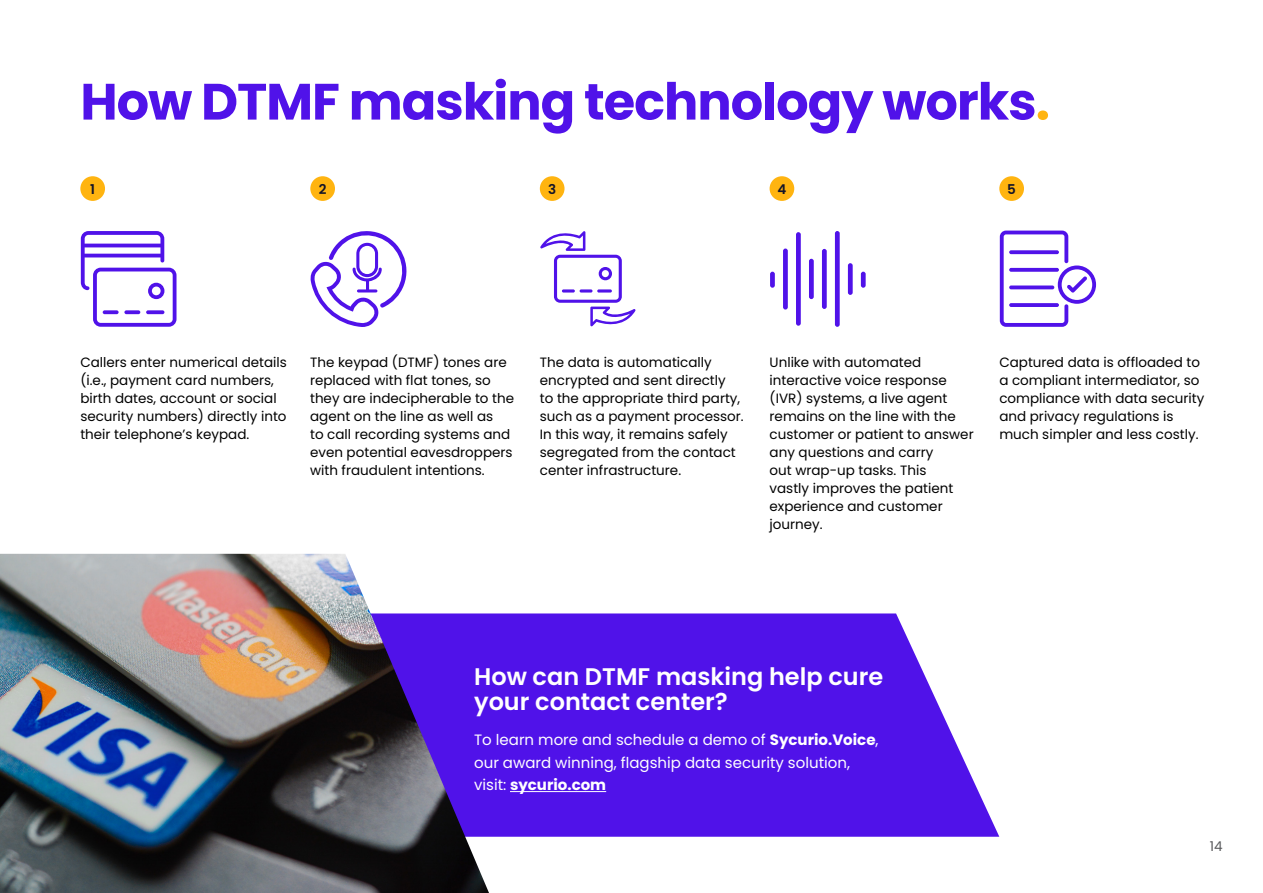
<style>
.page{position:relative;width:1263px;height:893px;background:#fff}
.page>*{position:absolute;margin:0;border:0;box-sizing:border-box;transform-origin:0 0}
.t1{font:700 51px "Poppins";letter-spacing:-.02em;color:#5012e9}
.t2{font:600 24px/25.2px "Poppins";color:#fff}
.t3{font:15px/22.5px "Poppins";color:#fff}
.t4{font:13.5px/18px "Poppins";color:#000}
.t5{font:600 13.5px "Poppins";color:#131428}
.t6{font:13.5px "Poppins";color:#58595b}
.s1{color:#ffb410}
.s2{font-weight:700}
</style>
<div class="page">
<div style="left:80px;top:176px;width:25px;height:25px;background:#ffb410;border-radius:50%"></div>
<svg style="left:81px;top:231px;width:96px;height:96px"></svg>
<div style="left:310px;top:176px;width:25px;height:25px;background:#ffb410;border-radius:50%"></div>
<svg style="left:310px;top:231px;width:97px;height:96px"></svg>
<div style="left:540px;top:176px;width:24px;height:25px;background:#ffb410;border-radius:50%"></div>
<svg style="left:540px;top:231px;width:96px;height:96px"></svg>
<div style="left:769px;top:176px;width:25px;height:25px;background:#ffb410;border-radius:50%"></div>
<svg style="left:783px;top:249px;width:5px;height:61px"></svg>
<svg style="left:809px;top:259px;width:5px;height:40px"></svg>
<svg style="left:822px;top:249px;width:5px;height:60px"></svg>
<svg style="left:835px;top:231px;width:5px;height:96px"></svg>
<svg style="left:848px;top:263px;width:5px;height:32px"></svg>
<svg style="left:861px;top:272px;width:5px;height:16px"></svg>
<svg style="left:770px;top:272px;width:5px;height:16px"></svg>
<svg style="left:796px;top:232px;width:5px;height:94px"></svg>
<div style="left:999px;top:176px;width:25px;height:25px;background:#ffb410;border-radius:50%"></div>
<svg style="left:1000px;top:231px;width:96px;height:96px"></svg>
<svg style="left:1009px;top:250px;width:50px;height:4px"></svg>
<svg style="left:1009px;top:268px;width:50px;height:4px"></svg>
<svg style="left:1009px;top:285px;width:45px;height:4px"></svg>
<svg style="left:1009px;top:303px;width:50px;height:4px"></svg>
<svg style="left:489px;top:613px;width:510px;height:224px;background:#622aeb"></svg>
<img style="left:0;top:554px;width:489px;height:339px">
<hr style="left:510px;top:791px;width:96px;height:1px;background:#fff">
<h1 class="t1" style="left:80px;top:72px;width:971px">How DTMF masking technology works<span class="s1">.</span></h1>
<p class="t5" style="left:90px;top:182px;width:6px">1</p>
<p class="t5" style="left:319px;top:182px;width:9px">2</p>
<p class="t5" style="left:548px;top:182px;width:10px">3</p>
<p class="t5" style="left:777px;top:182px;width:10px">4</p>
<p class="t5" style="left:1007px;top:182px;width:10px">5</p>
<p class="t4" style="left:80px;top:353px;width:208px">Callers enter numerical details (i.e., payment card numbers, birth dates, account or social security numbers) directly into their telephone’s keypad.</p>
<p class="t4" style="left:310px;top:353px;width:206px">The keypad (DTMF) tones are replaced with flat tones, so they are indecipherable to the agent on the line as well as<br>to call recording systems and even potential eavesdroppers with fraudulent intentions.</p>
<p class="t4" style="left:540px;top:353px;width:205px">The data is automatically encrypted and sent directly<br>to the appropriate third party, such as a payment processor.<br>In this way, it remains safely segregated from the contact center infrastructure.</p>
<p class="t4" style="left:769px;top:353px;width:206px">Unlike with automated interactive voice response (IVR) systems, a live agent remains on the line with the customer or patient to answer any questions and carry<br>out wrap-up tasks. This<br>vastly improves the patient experience and customer journey.</p>
<p class="t4" style="left:999px;top:353px;width:207px">Captured data is offloaded to a compliant intermediator, so compliance with data security and privacy regulations is much simpler and less costly.</p>
<h2 class="t2" style="left:474px;top:664px;width:411px">How can DTMF masking help cure your contact center?</h2>
<p class="t3" style="left:474px;top:729px;width:406px">To learn more and schedule a demo of <span class="s2">Sycurio.Voice</span>, our award winning, flagship data security solution, visit: <span class="s2">sycurio.com</span></p>
<p class="t6" style="left:1210px;top:838px;width:14px">14</p>
</div>
